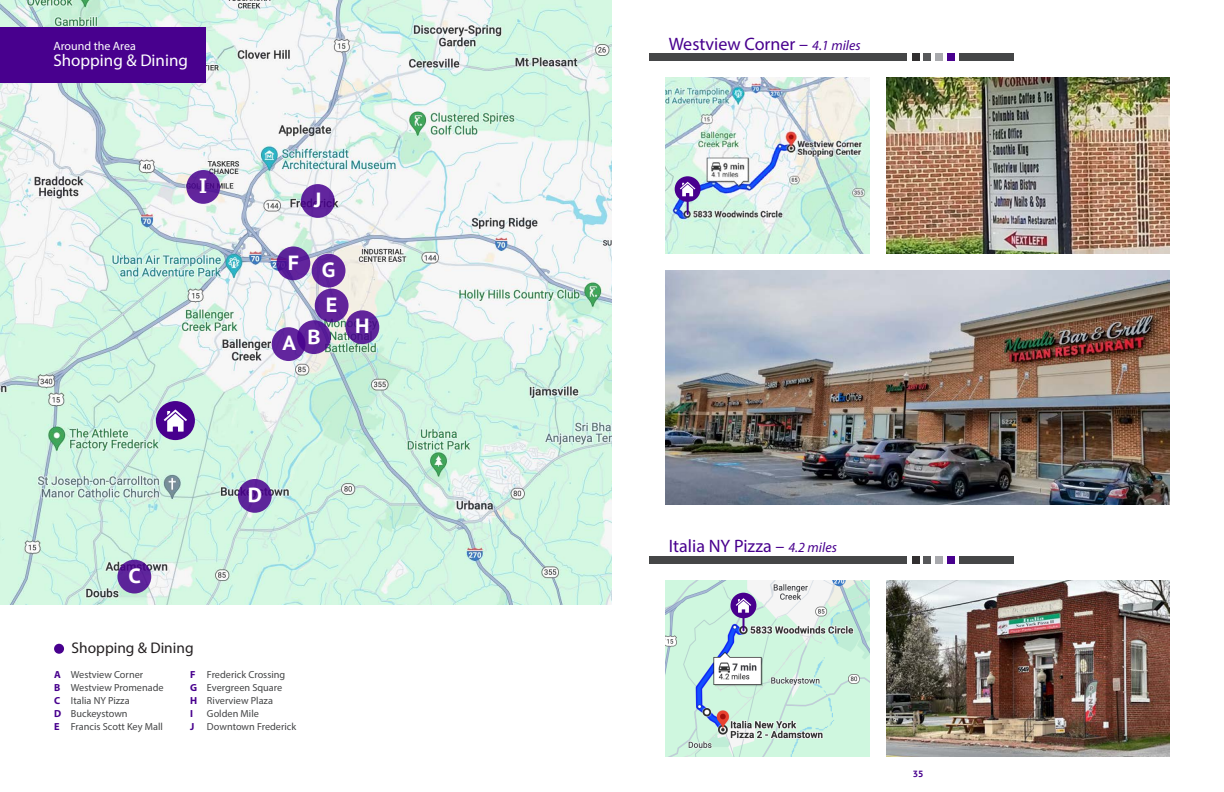
<style>
.page{position:relative;width:1224px;height:792px;background:#fff}
.page>*{position:absolute;margin:0;border:0;box-sizing:border-box;transform-origin:0 0}
.t1{font:700 20.5px "PT Sans Caption";color:#fff}
.t2{font:18px "Myriad Pro";color:#48008e}
.t3{font:17px "Myriad Pro";color:#fff}
.t4{font:15.4px "Myriad Pro";color:#231f20}
.t5{font:12px "Myriad Pro";color:#fff}
.t6{font:10.3px "Myriad Pro";color:#454647}
.t7{font:700 10.3px "Myriad Pro";color:#48008e}
.t8{font:700 9px "PT Sans Caption";color:#48008e}
.s1{font-style:italic;font-size:14px}
</style>
<div class="page">
<img style="left:0;top:0;width:612px;height:605px">
<div style="left:156px;top:401px;width:39px;height:39px;background:#48008e;border-radius:50%"></div>
<svg style="left:164px;top:409px;width:23px;height:23px"></svg>
<div style="left:0;top:27px;width:206px;height:56px;background:#48008e"></div>
<div style="left:54px;top:644px;width:10px;height:10px;background:#48008e;border-radius:50%"></div>
<svg style="left:297px;top:320px;width:34px;height:34px"></svg>
<svg style="left:272px;top:327px;width:33px;height:34px"></svg>
<svg style="left:345px;top:310px;width:34px;height:34px"></svg>
<svg style="left:186px;top:170px;width:34px;height:34px"></svg>
<div style="left:315px;top:289px;width:34px;height:33px;background:#62249a;border-radius:50%"></div>
<svg style="left:301px;top:184px;width:34px;height:34px"></svg>
<div style="left:312px;top:254px;width:33px;height:34px;background:#62249b;border-radius:50%"></div>
<svg style="left:276px;top:246px;width:34px;height:34px"></svg>
<svg style="left:238px;top:479px;width:34px;height:34px"></svg>
<svg style="left:117px;top:560px;width:34px;height:34px"></svg>
<div style="left:649px;top:54px;width:258px;height:7px;background:#454647"></div>
<div style="left:959px;top:54px;width:54px;height:7px;background:#454647"></div>
<div style="left:935px;top:54px;width:8px;height:7px;background:#a8a9ad"></div>
<div style="left:912px;top:54px;width:7px;height:7px;background:#312f30"></div>
<div style="left:924px;top:54px;width:7px;height:7px;background:#57585a"></div>
<div style="left:947px;top:54px;width:7px;height:7px;background:#48008e"></div>
<div style="left:649px;top:557px;width:258px;height:7px;background:#454647"></div>
<div style="left:959px;top:557px;width:54px;height:7px;background:#454647"></div>
<div style="left:935px;top:557px;width:8px;height:7px;background:#a8a9ad"></div>
<div style="left:912px;top:557px;width:7px;height:7px;background:#312f30"></div>
<div style="left:924px;top:557px;width:7px;height:7px;background:#57585a"></div>
<div style="left:947px;top:557px;width:7px;height:7px;background:#48008e"></div>
<img style="left:666px;top:78px;width:204px;height:175px">
<img style="left:666px;top:581px;width:204px;height:175px">
<img style="left:887px;top:78px;width:283px;height:175px">
<img style="left:887px;top:581px;width:283px;height:175px">
<div style="left:675px;top:176px;width:26px;height:26px;background:#48008e;border-radius:50%"></div>
<svg style="left:680px;top:182px;width:15px;height:32px"></svg>
<div style="left:731px;top:593px;width:25px;height:25px;background:#48008e;border-radius:50%"></div>
<svg style="left:736px;top:598px;width:15px;height:32px"></svg>
<img style="left:665px;top:270px;width:505px;height:235px">
<p class="t5" style="left:53px;top:38px;width:84px">Around the Area</p>
<p class="t3" style="left:53px;top:50px;width:136px">Shopping &amp; Dining</p>
<p class="t1" style="left:199px;top:172px;width:9px">I</p>
<p class="t1" style="left:314px;top:186px;width:9px">J</p>
<p class="t1" style="left:288px;top:249px;width:13px">F</p>
<p class="t1" style="left:322px;top:256px;width:15px">G</p>
<p class="t1" style="left:326px;top:291px;width:13px">E</p>
<p class="t1" style="left:282px;top:329px;width:15px">A</p>
<p class="t1" style="left:307px;top:323px;width:15px">B</p>
<p class="t1" style="left:355px;top:312px;width:16px">H</p>
<p class="t1" style="left:248px;top:481px;width:16px">D</p>
<p class="t1" style="left:129px;top:562px;width:14px">C</p>
<p class="t7" style="left:54px;top:668px;width:8px">A</p>
<p class="t7" style="left:54px;top:681px;width:8px">B</p>
<p class="t7" style="left:54px;top:694px;width:8px">C</p>
<p class="t7" style="left:54px;top:707px;width:9px">D</p>
<p class="t7" style="left:54px;top:720px;width:7px">E</p>
<p class="t4" style="left:72px;top:638px;width:123px">Shopping &amp; Dining</p>
<p class="t6" style="left:71px;top:668px;width:74px">Westview Corner</p>
<p class="t6" style="left:71px;top:681px;width:94px">Westview Promenade</p>
<p class="t6" style="left:71px;top:694px;width:60px">Italia NY Pizza</p>
<p class="t6" style="left:71px;top:707px;width:58px">Buckeystown</p>
<p class="t6" style="left:71px;top:720px;width:94px">Francis Scott Key Mall</p>
<p class="t7" style="left:190px;top:668px;width:7px">F</p>
<p class="t7" style="left:190px;top:681px;width:9px">G</p>
<p class="t7" style="left:190px;top:694px;width:9px">H</p>
<p class="t7" style="left:190px;top:707px;width:4px">I</p>
<p class="t7" style="left:190px;top:720px;width:6px">J</p>
<p class="t6" style="left:207px;top:668px;width:80px">Frederick Crossing</p>
<p class="t6" style="left:207px;top:681px;width:77px">Evergreen Square</p>
<p class="t6" style="left:207px;top:694px;width:68px">Riverview Plaza</p>
<p class="t6" style="left:207px;top:707px;width:53px">Golden Mile</p>
<p class="t6" style="left:207px;top:720px;width:91px">Downtown Frederick</p>
<p class="t2" style="left:669px;top:32px;width:194px">Westview Corner – <span class="s1">4.1 miles</span></p>
<p class="t2" style="left:669px;top:535px;width:170px">Italia NY Pizza – <span class="s1">4.2 miles</span></p>
<p class="t8" style="left:913px;top:768px;width:12px">35</p>
</div>
